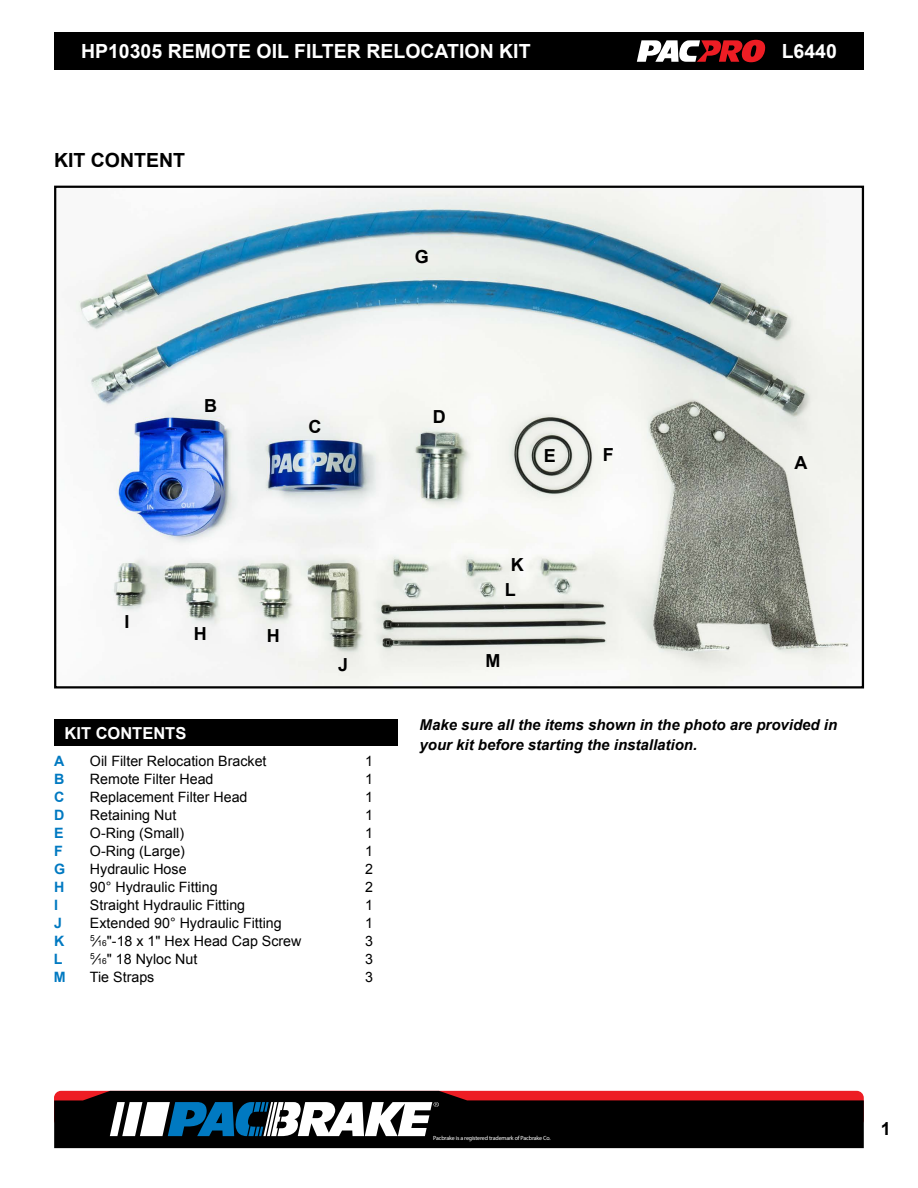
<style>
.page{position:relative;width:918px;height:1188px;background:#fff}
.page>*{position:absolute;margin:0;border:0;box-sizing:border-box;transform-origin:0 0}
.t1{font:700 19.5px "Arial";color:#fff}
.t2{font:700 19.5px "Arial";color:#000}
.t3{font:700 18px/24.8px "Arial";color:#000;text-align:center}
.t4{font:700 16.5px "Arial";color:#fff}
.t5{font:italic 700 15px/19.5px "Arial";color:#000}
.t6{font:14.25px "Arial";color:#000}
.t7{font:700 14.25px "Arial";color:#0079c1}
.t8{font:italic 300 6px "Brown";letter-spacing:-.025em;color:#fff}
.s1{font-size:8.25px}
</style>
<div class="page">
<div style="left:54px;top:32px;width:810px;height:38px;background:#000"></div>
<svg style="left:54px;top:1091px;width:810px;height:57px;background:#1d0304"></svg>
<svg style="left:110px;top:1102px;width:329px;height:34px"></svg>
<svg style="left:637px;top:40px;width:129px;height:22px"></svg>
<img style="left:57px;top:189px;width:804px;height:496px">
<div style="left:54px;top:719px;width:343px;height:27px;background:#000"></div>
<h1 class="t1" style="left:81px;top:38px;width:451px">HP10305 REMOTE OIL FILTER RELOCATION KIT</h1>
<h1 class="t1" style="left:782px;top:38px;width:57px">L6440</h1>
<h1 class="t2" style="left:54px;top:147px;width:133px">KIT CONTENT</h1>
<p class="t3" style="left:415px;top:245px;width:16px">G</p>
<p class="t3" style="left:204px;top:394px;width:14px">B</p>
<p class="t3" style="left:308px;top:415px;width:14px">C</p>
<p class="t3" style="left:124px;top:609px;width:7px">I</p>
<p class="t3" style="left:194px;top:622px;width:14px">H</p>
<p class="t3" style="left:267px;top:623px;width:14px">H</p>
<p class="t4" style="left:64px;top:722px;width:123px">KIT CONTENTS</p>
<p class="t3" style="left:338px;top:653px;width:12px">J</p>
<p class="t7" style="left:54px;top:751px;width:12px">A</p>
<p class="t6" style="left:90px;top:751px;width:178px">Oil Filter Relocation Bracket</p>
<p class="t6" style="left:365px;top:751px;width:9px">1</p>
<p class="t7" style="left:54px;top:769px;width:12px">B</p>
<p class="t6" style="left:90px;top:769px;width:125px">Remote Filter Head</p>
<p class="t6" style="left:365px;top:769px;width:9px">1</p>
<p class="t7" style="left:54px;top:787px;width:12px">C</p>
<p class="t6" style="left:90px;top:787px;width:159px">Replacement Filter Head</p>
<p class="t6" style="left:365px;top:787px;width:9px">1</p>
<p class="t7" style="left:54px;top:805px;width:12px">D</p>
<p class="t6" style="left:90px;top:805px;width:88px">Retaining Nut</p>
<p class="t6" style="left:365px;top:805px;width:9px">1</p>
<p class="t7" style="left:54px;top:823px;width:11px">E</p>
<p class="t6" style="left:90px;top:823px;width:96px">O-Ring (Small)</p>
<p class="t6" style="left:365px;top:823px;width:9px">1</p>
<p class="t7" style="left:54px;top:841px;width:10px">F</p>
<p class="t6" style="left:90px;top:841px;width:97px">O-Ring (Large)</p>
<p class="t6" style="left:365px;top:841px;width:9px">1</p>
<p class="t7" style="left:54px;top:859px;width:13px">G</p>
<p class="t6" style="left:90px;top:859px;width:98px">Hydraulic Hose</p>
<p class="t6" style="left:365px;top:859px;width:9px">2</p>
<p class="t7" style="left:54px;top:877px;width:12px">H</p>
<p class="t6" style="left:90px;top:877px;width:129px">90° Hydraulic Fitting</p>
<p class="t6" style="left:365px;top:877px;width:9px">2</p>
<p class="t7" style="left:54px;top:895px;width:5px">I</p>
<p class="t6" style="left:90px;top:895px;width:157px">Straight Hydraulic Fitting</p>
<p class="t6" style="left:365px;top:895px;width:9px">1</p>
<p class="t7" style="left:54px;top:913px;width:9px">J</p>
<p class="t6" style="left:90px;top:913px;width:193px">Extended 90° Hydraulic Fitting</p>
<p class="t6" style="left:365px;top:913px;width:9px">1</p>
<p class="t7" style="left:54px;top:931px;width:12px">K</p>
<p class="t6" style="left:90px;top:931px;width:213px"><sup>5</sup>⁄<span class="s1">16</span>"-18 x 1" Hex Head Cap Screw</p>
<p class="t6" style="left:365px;top:931px;width:9px">3</p>
<p class="t7" style="left:54px;top:949px;width:10px">L</p>
<p class="t6" style="left:90px;top:949px;width:109px"><sup>5</sup>⁄<span class="s1">16</span>" 18 Nyloc Nut</p>
<p class="t6" style="left:365px;top:949px;width:9px">3</p>
<p class="t7" style="left:54px;top:967px;width:13px">M</p>
<p class="t6" style="left:90px;top:967px;width:66px">Tie Straps</p>
<p class="t6" style="left:365px;top:967px;width:9px">3</p>
<p class="t3" style="left:433px;top:404px;width:14px">D</p>
<p class="t3" style="left:544px;top:444px;width:14px">E</p>
<p class="t3" style="left:603px;top:443px;width:12px">F</p>
<p class="t3" style="left:505px;top:553px;width:21px">K<br>L</p>
<p class="t3" style="left:486px;top:648px;width:16px">M</p>
<p class="t3" style="left:795px;top:451px;width:14px">A</p>
<p class="t5" style="left:420px;top:716px;width:419px">Make sure all the items shown in the photo are provided in your kit before starting the installation.</p>
<p class="t8" style="left:433px;top:1135px;width:119px">Pacbrake is a registered trademark of Pacbrake Co.</p>
<p class="t3" style="left:881px;top:1117px;width:12px">1</p>
</div>
